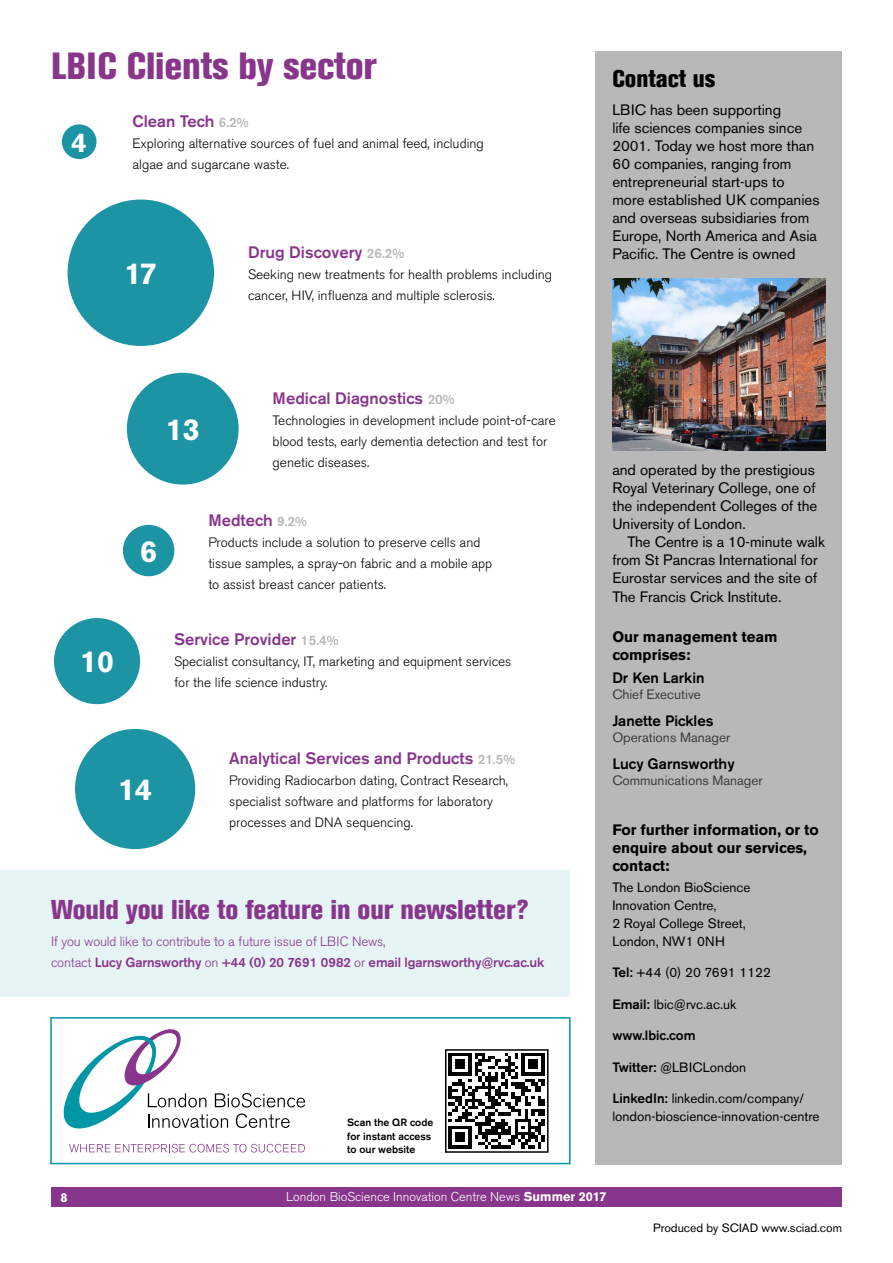
<style>
.page{position:relative;width:893px;height:1263px;background:#fff}
.page>*{position:absolute;margin:0;border:0;box-sizing:border-box;transform-origin:0 0}
.t1{font:800 condensed 37.5px "Akzidenz Grotesk BE";letter-spacing:-.005em;color:#88368c}
.t2{font:700 30px "Akzidenz Grotesk BE";color:#fff}
.t3{font:800 condensed 27px "Akzidenz Grotesk BE";letter-spacing:-.005em;color:#88368c}
.t4{font:700 27px "Akzidenz Grotesk BE";color:#fff}
.t5{font:800 condensed 24px "Akzidenz Grotesk BE";color:#000}
.t6{font:500 16.5px "Akzidenz Grotesk BE";color:#88368c}
.t7{font:15px/18px "Akzidenz Grotesk BE";color:#000}
.t8{font:700 15px/18px "Akzidenz Grotesk BE";color:#000}
.t9{font:500 15px "Akzidenz Grotesk BE";color:#000}
.t10{font:300 13.5px/21px "Akzidenz Grotesk BE";color:#000}
.t11{font:13.5px/18px "Akzidenz Grotesk BE";color:#000}
.t12{font:13.5px "Akzidenz Grotesk BE";color:#3c3c3b}
.t13{font:500 13.5px "Akzidenz Grotesk BE";color:#000}
.t14{font:300 13.35px/21px "Akzidenz Grotesk BE";letter-spacing:-.01em;color:#88368c}
.t15{font:300 12.75px "Akzidenz Grotesk BE";color:#fff}
.t16{font:700 12.75px "Akzidenz Grotesk BE";color:#fff}
.t17{font:12px "Akzidenz Grotesk BE";color:#000}
.t18{font:500 10.5px/13.5px "Akzidenz Grotesk BE";color:#000}
.s1{font-size:13.5px;color:#b9b8b8}
.s2{font-weight:500}
.s3{font-weight:700}
</style>
<div class="page">
<div style="left:51px;top:1187px;width:791px;height:19px;background:#88368c"></div>
<div style="left:50px;top:1017px;width:521px;height:147px;background:#fff;border:2px solid #0096a5"></div>
<div style="left:595px;top:51px;width:247px;height:1113px;background:#b9b8b8"></div>
<svg style="left:449px;top:1053px;width:96px;height:96px"></svg>
<div style="left:445px;top:1049px;width:104px;height:104px;border:2px solid #000"></div>
<svg style="left:63px;top:1029px;width:242px;height:100px"></svg>
<svg style="left:69px;top:1144px;width:236px;height:8px"></svg>
<img style="left:612px;top:279px;width:214px;height:171px">
<div style="left:0;top:870px;width:570px;height:126px;background:#e6f4f6"></div>
<div style="left:75px;top:729px;width:120px;height:120px;background:#1c94a3;border-radius:50%"></div>
<div style="left:123px;top:525px;width:51px;height:51px;background:#1c94a3;border-radius:50%"></div>
<div style="left:54px;top:618px;width:86px;height:86px;background:#1c94a3;border-radius:50%"></div>
<div style="left:127px;top:373px;width:112px;height:111px;background:#1c94a3;border-radius:50%"></div>
<div style="left:68px;top:200px;width:146px;height:146px;background:#1c94a3;border-radius:50%"></div>
<div style="left:62px;top:124px;width:35px;height:35px;background:#1c94a3;border-radius:50%"></div>
<h1 class="t1" style="left:51px;top:44px;width:327px">LBIC Clients by sector</h1>
<h3 class="t4" style="left:72px;top:127px;width:17px">4</h3>
<p class="t6" style="left:132px;top:111px;width:118px">Clean Tech <span class="s1">6.2%</span></p>
<p class="t10" style="left:132px;top:133px;width:353px">Exploring alternative sources of fuel and animal feed, including algae and sugarcane waste.</p>
<h2 class="t2" style="left:125px;top:256px;width:34px">17</h2>
<p class="t6" style="left:248px;top:242px;width:158px">Drug Discovery <span class="s1">26.2%</span></p>
<p class="t10" style="left:248px;top:264px;width:306px">Seeking new treatments for health problems including cancer, HIV, influenza and multiple sclerosis.</p>
<h2 class="t2" style="left:80px;top:644px;width:35px">10</h2>
<h2 class="t2" style="left:166px;top:412px;width:35px">13</h2>
<p class="t6" style="left:273px;top:388px;width:184px">Medical Diagnostics <span class="s1">20%</span></p>
<p class="t10" style="left:273px;top:410px;width:285px">Technologies in development include point-of-care blood tests, early dementia detection and test for genetic diseases.</p>
<h2 class="t2" style="left:140px;top:534px;width:18px">6</h2>
<p class="t6" style="left:208px;top:510px;width:100px">Medtech <span class="s1">9.2%</span></p>
<p class="t10" style="left:208px;top:532px;width:285px">Products include a solution to preserve cells and tissue samples, a spray-on fabric and a mobile app to assist breast cancer patients.</p>
<p class="t6" style="left:174px;top:629px;width:166px">Service Provider <span class="s1">15.4%</span></p>
<p class="t10" style="left:174px;top:651px;width:339px">Specialist consultancy, IT, marketing and equipment services for the life science industry.</p>
<h2 class="t2" style="left:118px;top:772px;width:35px">14</h2>
<p class="t6" style="left:229px;top:748px;width:287px">Analytical Services and Products <span class="s1">21.5%</span></p>
<p class="t10" style="left:229px;top:770px;width:280px">Providing Radiocarbon dating, Contract Research, specialist software and platforms for laboratory processes and DNA sequencing.</p>
<h3 class="t3" style="left:51px;top:893px;width:479px">Would you like to feature in our newsletter?</h3>
<p class="t14" style="left:51px;top:931px;width:495px">If you would like to contribute to a future issue of LBIC News,<br>contact <span class="s2">Lucy Garnsworthy</span> on <span class="s2">+44 (0) 20 7691 0982</span> or <span class="s2">email lgarnsworthy@rvc.ac.uk</span></p>
<p class="t18" style="left:347px;top:1116px;width:88px">Scan the QR code for instant access to our website</p>
<h3 class="t5" style="left:612px;top:65px;width:105px">Contact us</h3>
<p class="t7" style="left:612px;top:101px;width:209px">LBIC has been supporting<br>life sciences companies since<br>2001. Today we host more than<br>60 companies, ranging from entrepreneurial start-ups to more established UK companies and overseas subsidiaries from<br>Europe, North America and Asia<br>Pacific. The Centre is owned</p>
<p class="t7" style="left:612px;top:461px;width:207px">and operated by the prestigious<br>Royal Veterinary College, one of the independent Colleges of the<br>University of London.</p>
<p class="t7" style="left:612px;top:533px;width:214px;text-indent:15px">The Centre is a 10-minute walk from St Pancras International for<br>Eurostar services and the site of<br>The Francis Crick Institute.</p>
<p class="t8" style="left:612px;top:628px;width:167px">Our management team comprises:</p>
<p class="t9" style="left:612px;top:668px;width:94px">Dr Ken Larkin</p>
<p class="t12" style="left:612px;top:686px;width:90px">Chief Executive</p>
<p class="t9" style="left:612px;top:711px;width:103px">Janette Pickles</p>
<p class="t12" style="left:612px;top:729px;width:120px">Operations Manager</p>
<p class="t9" style="left:612px;top:754px;width:124px">Lucy Garnsworthy</p>
<p class="t12" style="left:612px;top:772px;width:152px">Communications Manager</p>
<p class="t8" style="left:612px;top:820px;width:208px">For further information, or to enquire about our services, contact:</p>
<p class="t11" style="left:612px;top:878px;width:140px">The London BioScience<br>Innovation Centre,<br>2 Royal College Street,<br>London, NW1 0NH</p>
<p class="t11" style="left:612px;top:963px;width:160px"><span class="s2">Tel:</span> +44 (0) 20 7691 1122</p>
<p class="t11" style="left:612px;top:995px;width:126px"><span class="s2">Email:</span> lbic@rvc.ac.uk</p>
<p class="t13" style="left:612px;top:1027px;width:85px">www.lbic.com</p>
<p class="t11" style="left:612px;top:1058px;width:135px"><span class="s2">Twitter:</span> @LBICLondon</p>
<p class="t11" style="left:612px;top:1089px;width:209px"><span class="s2">LinkedIn:</span> linkedin.com/company/ london-bioscience-innovation-centre</p>
<p class="t16" style="left:61px;top:1190px;width:9px">8</p>
<p class="t15" style="left:286px;top:1190px;width:322px">London BioScience Innovation Centre News <span class="s3">Summer 2017</span></p>
<p class="t17" style="left:653px;top:1220px;width:190px">Produced by SCIAD www.sciad.com</p>
</div>
